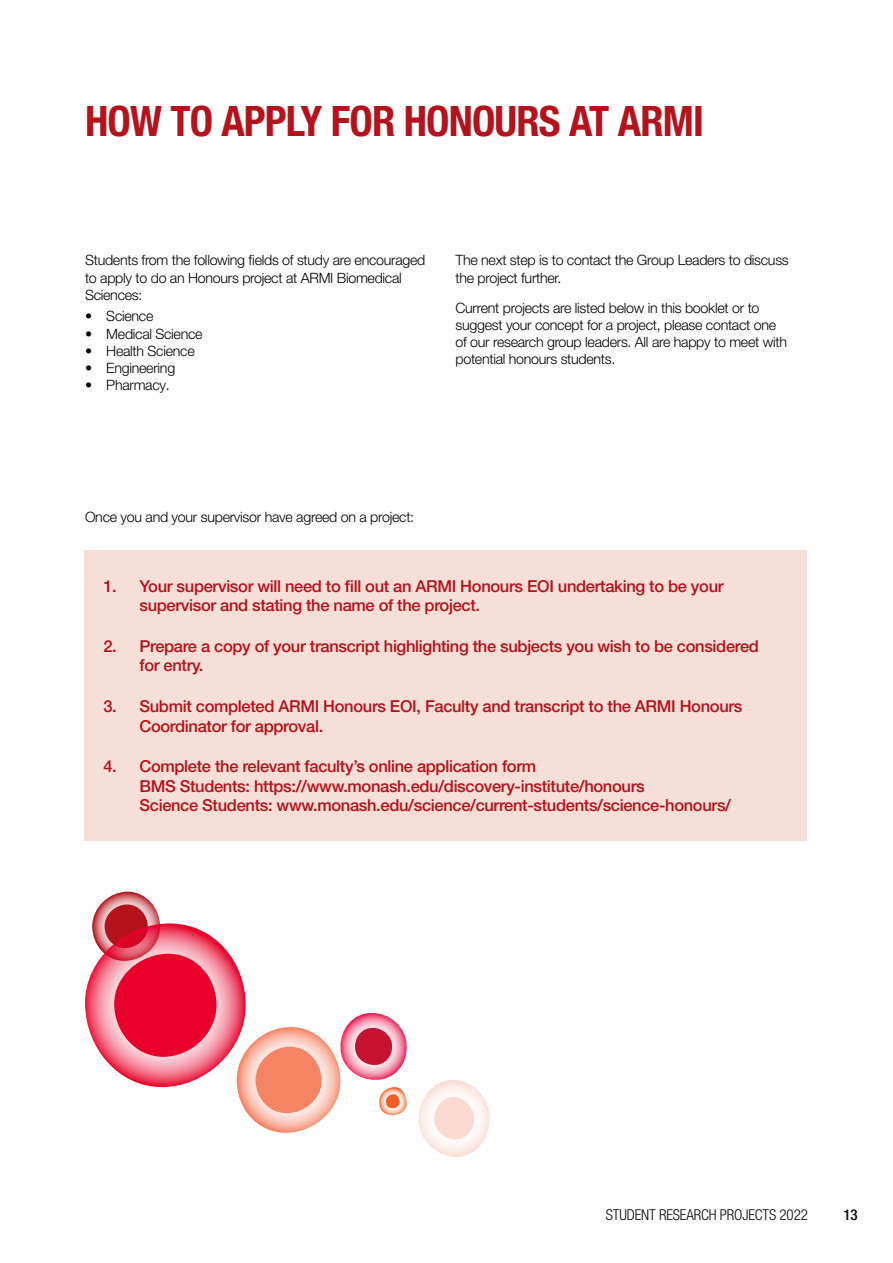
<style>
.page{position:relative;width:893px;height:1263px;background:#fff}
.page>*{position:absolute;margin:0;border:0;box-sizing:border-box;transform-origin:0 0}
.t1{font:700 condensed 42px "Helvetica Neue LT Pro";letter-spacing:-.02em;color:#b5121b}
.t2{font:500 16.5px/19.5px "Helvetica Neue LT Pro";letter-spacing:-.02em;color:#b5121b}
.t3{font:300 condensed 15px "Helvetica Neue LT Pro";letter-spacing:-.01em;color:#0b0a0b}
.t4{font:500 condensed 15px "Helvetica Neue LT Pro";color:#0b0a0b}
.t5{font:300 14.25px/17.2px "Helvetica Neue LT Pro";letter-spacing:-.02em;color:#000}
</style>
<div class="page">
<div style="left:84px;top:550px;width:723px;height:291px;background:#f5dfd6"></div>
<svg style="left:85px;top:892px;width:322px;height:241px"></svg>
<svg style="left:419px;top:1080px;width:71px;height:77px"></svg>
<div style="left:434px;top:1097px;width:40px;height:42px;background:#fcdad1;border-radius:50%"></div>
<h1 class="t1" style="left:85px;top:96px;width:620px">HOW TO APPLY FOR HONOURS AT ARMI</h1>
<p class="t5" style="left:85px;top:251px;width:342px">Students from the following fields of study are encouraged to apply to do an Honours project at ARMI Biomedical<br>Sciences:</p>
<p class="t5" style="left:85px;top:307px;width:70px">• Science</p>
<p class="t5" style="left:85px;top:325px;width:119px">• Medical Science</p>
<p class="t5" style="left:85px;top:342px;width:111px">• Health Science</p>
<p class="t5" style="left:85px;top:359px;width:92px">• Engineering</p>
<p class="t5" style="left:85px;top:376px;width:86px">• Pharmacy.</p>
<p class="t5" style="left:455px;top:251px;width:335px">The next step is to contact the Group Leaders to discuss the project further.</p>
<p class="t5" style="left:455px;top:299px;width:333px">Current projects are listed below in this booklet or to suggest your concept for a project, please contact one of our research group leaders. All are happy to meet with potential honours students.</p>
<p class="t5" style="left:85px;top:508px;width:331px">Once you and your supervisor have agreed on a project:</p>
<p class="t2" style="left:139px;top:576px;width:586px;text-indent:-36px">1. Your supervisor will need to fill out an ARMI Honours EOI undertaking to be your supervisor and stating the name of the project.</p>
<p class="t2" style="left:139px;top:636px;width:621px;text-indent:-36px">2. Prepare a copy of your transcript highlighting the subjects you wish to be considered for entry.</p>
<p class="t2" style="left:139px;top:696px;width:605px;text-indent:-36px">3. Submit completed ARMI Honours EOI, Faculty and transcript to the ARMI Honours<br>Coordinator for approval.</p>
<p class="t2" style="left:139px;top:756px;width:593px;text-indent:-36px">4. Complete the relevant faculty’s online application form<br>BMS Students: https://www.monash.edu/discovery-institute/honours<br>Science Students: www.monash.edu/science/current-students/science-honours/</p>
<p class="t3" style="left:606px;top:1206px;width:204px">STUDENT RESEARCH PROJECTS 2022</p>
<p class="t4" style="left:843px;top:1205px;width:16px">13</p>
</div>
